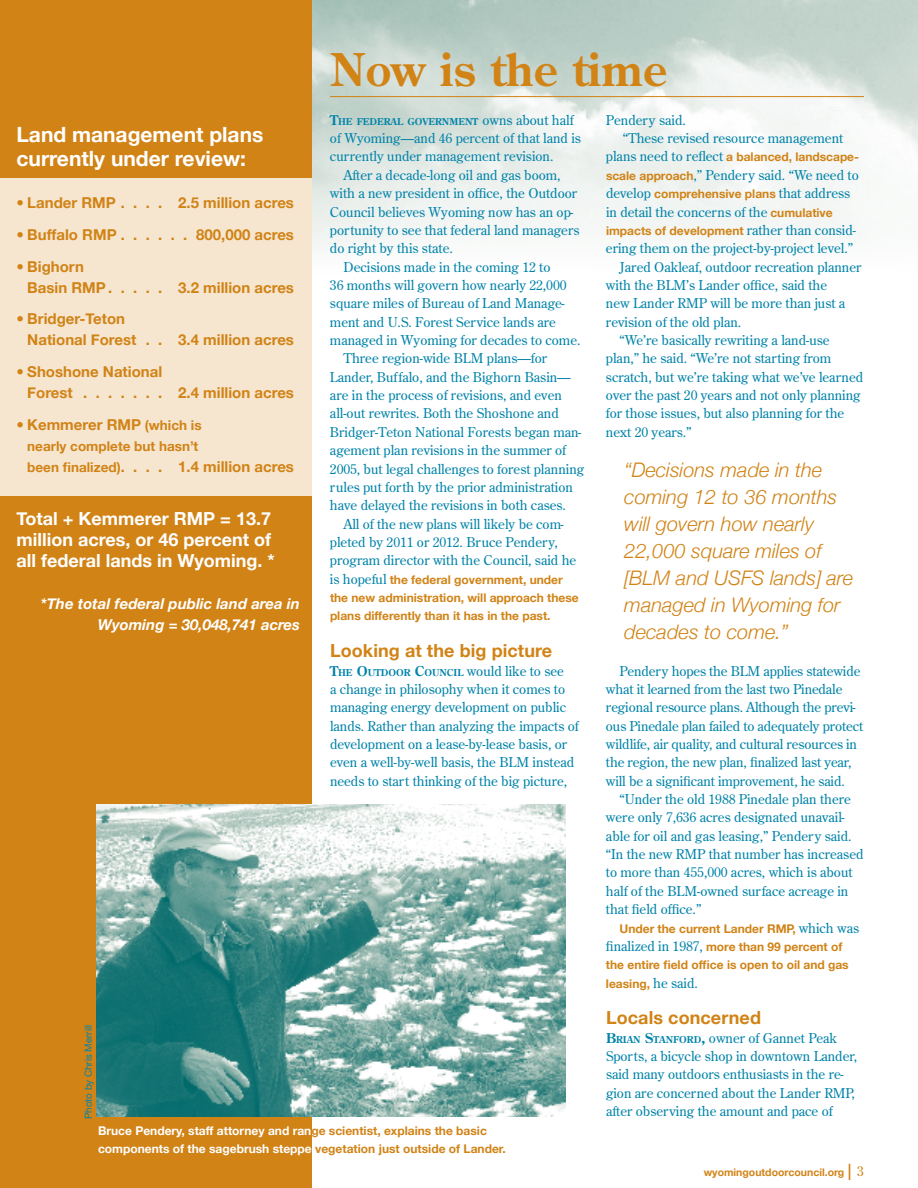
<style>
.page{position:relative;width:918px;height:1188px;background:#fff}
.page>*{position:absolute;margin:0;border:0;box-sizing:border-box;transform-origin:0 0}
.t1{font:700 45px "Century Old Style";color:#d18316}
.t2{font:700 21px/24px "Helvetica Neue";color:#fff}
.t3{font:italic 300 20.1px/27px "Helvetica Neue";color:#d18316}
.t4{font:700 18px/21px "Helvetica Neue";color:#fff}
.t5{font:700 18px "Helvetica Neue";letter-spacing:.005em;color:#d18316}
.t6{font:700 15px/21px "Helvetica Neue";color:#d18316}
.t7{font:italic 700 15px/21px "Helvetica Neue";color:#fff;text-align:right}
.t8{font:13.5px/18.3px "Century Old Style";color:#0083a9}
.t9{font:700 13.5px "Helvetica Neue";color:#d18316}
.t10{font:700 12px/18.3px "Helvetica Neue";color:#d18316}
.t11{font:700 12px/18px "Helvetica Neue";color:#fff}
.t12{font:700 10.5px "Helvetica Neue";color:#d18316}
.t13{font:9.75px "Helvetica Neue";color:#0083a9}
.t14{font:700 9.45px "Century Old Style";color:#0083a9}
.s1{font-size:13.5px}
.s2{font-style:italic}
.s3{font-weight:400;font-size:13.5px}
.s4{font-family:"Century Old Style";font-weight:400;font-size:13.5px;color:#0083a9}
.s5{font-family:"Helvetica Neue";font-weight:700;font-size:12px;color:#d18316}
.s6{font-weight:700}
.s7{font-weight:700;font-size:9.45px}
.s8{color:#d18316}
.s9{font-weight:300;font-size:22.5px}
.s10{font-family:"Century Old Style";font-weight:400;font-size:13.5px}
</style>
<div class="page">
<div style="left:0;top:0;width:312px;height:1188px;background:#d18316"></div>
<hr style="left:330px;top:96px;width:534px;height:1px;background:#d18316">
<img style="left:96px;top:804px;width:469px;height:313px">
<div style="left:0;top:178px;width:312px;height:318px;background:#f6e6d0"></div>
<h2 class="t2" style="left:16px;top:122px;width:248px">Land management plans currently under review:</h2>
<p class="t6" style="left:16px;top:192px;width:279px">• Lander RMP . . . . 2.5 million acres</p>
<p class="t6" style="left:16px;top:224px;width:279px">• Buffalo RMP . . . . . . 800,000 acres</p>
<p class="t6" style="left:27px;top:255px;width:268px;text-indent:-11px">• Bighorn<br>Basin RMP . . . . . 3.2 million acres</p>
<p class="t6" style="left:27px;top:308px;width:268px;text-indent:-11px">• Bridger-Teton<br>National Forest . . 3.4 million acres</p>
<p class="t6" style="left:27px;top:361px;width:268px;text-indent:-11px">• Shoshone National<br>Forest . . . . . . . 2.4 million acres</p>
<p class="t6" style="left:17px;top:414px;width:187px">• Kemmerer RMP <span class="s1">(which is</span></p>
<p class="t9" style="left:27px;top:438px;width:173px">nearly complete but hasn’t</p>
<p class="t6" style="left:27px;top:456px;width:268px"><span class="s1">been finalized)</span>. . . . 1.4 million acres</p>
<h3 class="t4" style="left:16px;top:507px;width:260px">Total + Kemmerer RMP <span class="s2">=</span> 13.7 million acres, or 46 percent of all federal lands in Wyoming. *</h3>
<p class="t7" style="left:41px;top:593px;width:261px">*The total federal public land area in<br>Wyoming = 30,048,741 acres</p>
<p class="t13" style="left:82px;top:1119px;width:96px;rotate:-90deg">Photo by Chris Merrill</p>
<h1 class="t1" style="left:330px;top:40px;width:339px">Now is the time</h1>
<p class="t14" style="left:330px;top:115px;width:245px"><span class="s1">T</span>HE FEDERAL GOVERNMENT <span class="s3">owns about half</span></p>
<p class="t8" style="left:330px;top:129px;width:253px">of Wyoming—and 46 percent of that land is</p>
<p class="t8" style="left:330px;top:147px;width:225px">currently under management revision.</p>
<p class="t8" style="left:343px;top:165px;width:219px">After a decade-long oil and gas boom,</p>
<p class="t8" style="left:330px;top:184px;width:249px">with a new president in office, the Outdoor</p>
<p class="t8" style="left:330px;top:202px;width:245px">Council believes Wyoming now has an op-</p>
<p class="t8" style="left:330px;top:220px;width:251px">portunity to see that federal land managers</p>
<p class="t8" style="left:330px;top:239px;width:124px">do right by this state.</p>
<p class="t8" style="left:343px;top:257px;width:208px">Decisions made in the coming 12 to</p>
<p class="t8" style="left:330px;top:276px;width:238px">36 months will govern how nearly 22,000</p>
<p class="t8" style="left:330px;top:294px;width:236px">square miles of Bureau of Land Manage-</p>
<p class="t8" style="left:330px;top:312px;width:228px">ment and U.S. Forest Service lands are</p>
<p class="t8" style="left:330px;top:331px;width:252px">managed in Wyoming for decades to come.</p>
<p class="t8" style="left:343px;top:349px;width:205px">Three region-wide BLM plans—for</p>
<p class="t8" style="left:330px;top:367px;width:242px">Lander, Buffalo, and the Bighorn Basin—</p>
<p class="t8" style="left:330px;top:386px;width:233px">are in the process of revisions, and even</p>
<p class="t8" style="left:330px;top:404px;width:230px">all-out rewrites. Both the Shoshone and</p>
<p class="t8" style="left:330px;top:422px;width:253px">Bridger-Teton National Forests began man-</p>
<p class="t8" style="left:330px;top:441px;width:238px">agement plan revisions in the summer of</p>
<p class="t8" style="left:330px;top:459px;width:256px">2005, but legal challenges to forest planning</p>
<p class="t8" style="left:330px;top:477px;width:245px">rules put forth by the prior administration</p>
<p class="t8" style="left:330px;top:496px;width:237px">have delayed the revisions in both cases.</p>
<p class="t8" style="left:343px;top:514px;width:222px">All of the new plans will likely be com-</p>
<p class="t8" style="left:330px;top:533px;width:229px">pleted by 2011 or 2012. Bruce Pendery,</p>
<p class="t8" style="left:330px;top:551px;width:248px">program director with the Council, said he</p>
<p class="t10" style="left:330px;top:570px;width:250px"><span class="s4">is hopeful</span> the federal government, under the new administration, will approach these plans differently than it has in the past.</p>
<h3 class="t5" style="left:330px;top:640px;width:224px">Looking at the big picture</h3>
<p class="t14" style="left:330px;top:666px;width:235px"><span class="s1">T</span>HE <span class="s1">O</span>UTDOOR <span class="s1">C</span>OUNCIL <span class="s3">would like to see</span></p>
<p class="t8" style="left:330px;top:679px;width:250px">a change in philosophy when it comes to managing energy development on public lands. Rather than analyzing the impacts of development on a lease-by-lease basis, or even a well-by-well basis, the BLM instead needs to start thinking of the big picture,</p>
<p class="t8" style="left:623px;top:110px;width:222px;text-indent:-17px">Pendery said.<br>“These revised resource management</p>
<p class="t10" style="left:606px;top:148px;width:255px"><span class="s4">plans need to reflect</span> a balanced, landscape-</p>
<p class="t8" style="left:606px;top:165px;width:254px"><span class="s5">scale approach</span>,” Pendery said. “We need to develop <span class="s5">comprehensive plans</span> that address in detail the concerns of the <span class="s5">cumulative</span></p>
<p class="t10" style="left:606px;top:221px;width:251px">impacts of development <span class="s4">rather than consid-</span></p>
<p class="t8" style="left:606px;top:239px;width:249px">ering them on the project-by-project level.”</p>
<p class="t8" style="left:619px;top:257px;width:243px">Jared Oakleaf, outdoor recreation planner</p>
<p class="t8" style="left:606px;top:276px;width:223px">with the BLM’s Lander office, said the</p>
<p class="t8" style="left:606px;top:294px;width:241px">new Lander RMP will be more than just a</p>
<p class="t8" style="left:606px;top:312px;width:137px">revision of the old plan.</p>
<p class="t8" style="left:619px;top:331px;width:212px">“We’re basically rewriting a land-use</p>
<p class="t8" style="left:606px;top:349px;width:227px">plan,” he said. “We’re not starting from</p>
<p class="t8" style="left:606px;top:367px;width:259px">scratch, but we’re taking what we’ve learned</p>
<p class="t8" style="left:606px;top:386px;width:256px">over the past 20 years and not only planning</p>
<p class="t8" style="left:606px;top:404px;width:240px">for those issues, but also planning for the</p>
<p class="t8" style="left:606px;top:422px;width:87px">next 20 years.”</p>
<h3 class="t3" style="left:624px;top:456px;width:231px">“Decisions made in the coming 12 to 36 months will govern how nearly<br>22,000 square miles of [BLM and USFS lands] are managed in Wyoming for decades to come.”</h3>
<p class="t8" style="left:606px;top:661px;width:259px;text-indent:14px">Pendery hopes the BLM applies statewide what it learned from the last two Pinedale regional resource plans. Although the previ&shy;ous Pinedale plan failed to adequately protect wildlife, air quality, and cultural resources in the region, the new plan, finalized last year, will be a significant improvement, he said.</p>
<p class="t8" style="left:606px;top:790px;width:259px;text-indent:14px">“Under the old 1988 Pinedale plan there were only 7,636 acres designated unavail&shy;able for oil and gas leasing,” Pendery said. “In the new RMP that number has increased to more than 455,000 acres, which is about half of the BLM-owned surface acreage in that field office.”</p>
<p class="t10" style="left:606px;top:919px;width:255px;text-indent:14px">Under the current Lander RMP, <span class="s4">which was finalized in 1987,</span> more than 99 percent of the entire field office is open to oil and gas leasing, <span class="s4">he said.</span></p>
<h3 class="t5" style="left:606px;top:1007px;width:156px">Locals concerned</h3>
<p class="t8" style="left:606px;top:1028px;width:253px"><span class="s6">B</span><span class="s7">RIAN</span> <span class="s6">S</span><span class="s7">TANFORD</span><span class="s6">,</span> owner of Gannet Peak Sports, a bicycle shop in downtown Lander, said many outdoors enthusiasts in the re&shy;gion are concerned about the Lander RMP, after observing the amount and pace of</p>
<p class="t11" style="left:98px;top:1122px;width:409px">Bruce Pendery, staff attorney and ran<span class="s8">ge scientist, explains the basic </span>components of the sagebrush steppe <span class="s8">vegetation just outside of Lander.</span></p>
<p class="t12" style="left:704px;top:1166px;width:162px">wyomingoutdoorcouncil.org <span class="s9">I</span> <span class="s10">3</span></p>
</div>
